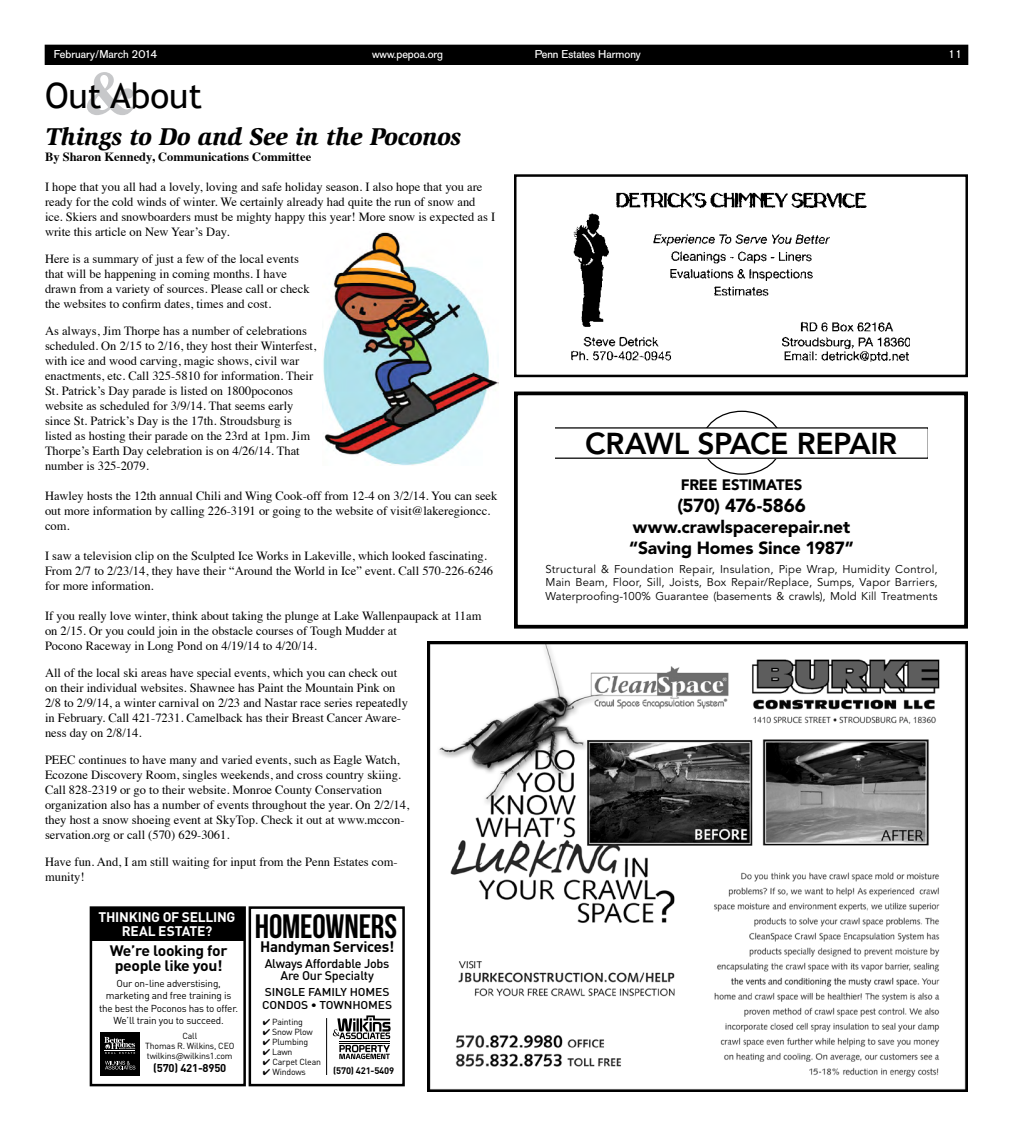
<style>
.page{position:relative;width:1013px;height:1137px;background:#fff}
.page>*{position:absolute;margin:0;border:0;box-sizing:border-box;transform-origin:0 0}
.t1{font:700 62.5px "New Baskerville";color:#c7c8ca}
.t2{font:35px "Trebuchet MS";color:#000}
.t3{font:33.75px "Bebas Neue";letter-spacing:-.005em;color:#000}
.t4{font:800 30px "Avenir";letter-spacing:-.015em;color:#000}
.t5{font:italic 900 25px "Slimbach";letter-spacing:-.01em;color:#000}
.t6{font:900 18.75px "Avenir";letter-spacing:-.03em;color:#000}
.t7{font:900 17.5px/21px "Avenir";letter-spacing:-.01em;color:#000}
.t8{font:700 15px/15px "DINOT";letter-spacing:-.02em;color:#000;text-align:center;scale:1.05 1}
.t9{font:700 15px "DINOT";letter-spacing:-.02em;color:#000}
.t10{font:900 15px "Avenir";letter-spacing:-.015em;color:#000}
.t11{font:700 13.75px/13.8px "DINOT";letter-spacing:-.02em;color:#fff;text-align:center}
.t12{font:12.5px/15px "Times";color:#000}
.t13{font:700 12.5px "Times";color:#000}
.t14{font:500 12.5px/12.5px "DINOT";letter-spacing:-.02em;color:#000;text-align:center}
.t15{font:11.25px/13.5px "Avenir";letter-spacing:.005em;color:#000;text-align:justify}
.t16{font:11.25px "AG Old Face";color:#fff}
.t17{font:500 11.25px/12.6px "DINOT";letter-spacing:-.01em;color:#000;scale:1.07 1}
.t18{font:700 11.25px "DINOT";letter-spacing:-.02em;color:#000}
.t19{font:10px/12.5px "DINOT";letter-spacing:-.02em;color:#000;text-align:center}
.t20{font:700 9.38px "DINOT";letter-spacing:-.02em;color:#000}
.t21{font:8.75px/10px "DINOT";letter-spacing:-.02em;color:#000;text-align:center}
</style>
<div class="page">
<div style="left:45px;top:45px;width:922px;height:19px;background:#000"></div>
<div style="left:45px;top:45px;width:923px;height:20px;border:1px solid #000"></div>
<img style="left:428px;top:642px;width:540px;height:450px">
<div style="left:90px;top:906px;width:156px;height:180px;border:2px solid #000"></div>
<div style="left:248px;top:906px;width:157px;height:180px;border:2px solid #000"></div>
<div style="left:90px;top:908px;width:155px;height:33px;background:#000"></div>
<div style="left:100px;top:1032px;width:40px;height:44px;background:#000"></div>
<svg style="left:104px;top:1036px;width:32px;height:18px"></svg>
<svg style="left:105px;top:1060px;width:31px;height:10px"></svg>
<svg style="left:105px;top:1061px;width:30px;height:8px"></svg>
<svg style="left:333px;top:1015px;width:57px;height:24px"></svg>
<svg style="left:339px;top:1045px;width:51px;height:14px"></svg>
<hr style="left:339px;top:1041px;width:51px;height:1px;background:#000">
<hr style="left:339px;top:1043px;width:51px;height:1px;background:#000">
<hr style="left:326px;top:1018px;width:1px;height:57px;background:#000">
<img style="left:323px;top:231px;width:176px;height:234px">
<div style="left:514px;top:174px;width:454px;height:203px;border:2px solid #000"></div>
<img style="left:571px;top:193px;width:338px;height:169px">
<div style="left:553px;top:427px;width:375px;height:32px;border:1px solid #000"></div>
<div style="left:514px;top:391px;width:454px;height:238px;border:4px solid #000"></div>
<div style="left:542px;top:423px;width:12px;height:39px;background:#fff"></div>
<div style="left:927px;top:423px;width:13px;height:40px;background:#fff"></div>
<p class="t16" style="left:54px;top:47px;width:105px">February/March 2014</p>
<p class="t16" style="left:372px;top:47px;width:73px">www.pepoa.org</p>
<p class="t16" style="left:534px;top:47px;width:108px">Penn Estates Harmony</p>
<p class="t16" style="left:948px;top:48px;width:16px">11</p>
<h1 class="t1" style="left:84px;top:58px;width:51px">&amp;</h1>
<h2 class="t2" style="left:45px;top:75px;width:159px">Out About</h2>
<h3 class="t5" style="left:45px;top:121px;width:417px">Things to Do and See in the Poconos</h3>
<p class="t13" style="left:45px;top:145px;width:268px">By Sharon Kennedy, Communications Committee</p>
<p class="t12" style="left:45px;top:178px;width:451px">I hope that you all had a lovely, loving and safe holiday season. I also hope that you are ready for the cold winds of winter. We certainly already had quite the run of snow and ice. Skiers and snowboarders must be mighty happy this year! More snow is expected as I write this article on New Year’s Day.</p>
<p class="t12" style="left:45px;top:250px;width:266px">Here is a summary of just a few of the local events that will be happening in coming months. I have drawn from a variety of sources. Please call or check the websites to confirm dates, times and cost.</p>
<p class="t12" style="left:45px;top:322px;width:273px">As always, Jim Thorpe has a number of celebrations scheduled. On 2/15 to 2/16, they host their Winterfest, with ice and wood carving, magic shows, civil war enactments, etc. Call 325-5810 for information. Their St. Patrick’s Day parade is listed on 1800poconos website as scheduled for 3/9/14. That seems early since St. Patrick’s Day is the 17th. Stroudsburg is listed as hosting their parade on the 23rd at 1pm. Jim Thorpe’s Earth Day celebration is on 4/26/14. That number is 325-2079.</p>
<p class="t12" style="left:45px;top:487px;width:454px">Hawley hosts the 12th annual Chili and Wing Cook-off from 12-4 on 3/2/14. You can seek out more information by calling 226-3191 or going to the website of visit@lakeregioncc. com.</p>
<p class="t12" style="left:45px;top:547px;width:450px">I saw a television clip on the Sculpted Ice Works in Lakeville, which looked fascinating.<br>From 2/7 to 2/23/14, they have their “Around the World in Ice” event. Call 570-226-6246 for more information.</p>
<p class="t12" style="left:45px;top:607px;width:438px">If you really love winter, think about taking the plunge at Lake Wallenpaupack at 11am on 2/15. Or you could join in the obstacle courses of Tough Mudder at<br>Pocono Raceway in Long Pond on 4/19/14 to 4/20/14.</p>
<p class="t12" style="left:45px;top:664px;width:364px">All of the local ski areas have special events, which you can check out on their individual websites. Shawnee has Paint the Mountain Pink on 2/8 to 2/9/14, a winter carnival on 2/23 and Nastar race series repeatedly in February. Call 421-7231. Camelback has their Breast Cancer Aware&shy;ness day on 2/8/14.</p>
<p class="t12" style="left:45px;top:751px;width:365px">PEEC continues to have many and varied events, such as Eagle Watch, Ecozone Discovery Room, singles weekends, and cross country skiing.<br>Call 828-2319 or go to their website. Monroe County Conservation organization also has a number of events throughout the year. On 2/2/14, they host a snow shoeing event at SkyTop. Check it out at www.mccon&shy;servation.org or call (570) 629-3061.</p>
<p class="t12" style="left:45px;top:853px;width:354px">Have fun. And, I am still waiting for input from the Penn Estates com&shy;munity!</p>
<p class="t11" style="left:98px;top:910px;width:138px">THINKING OF SELLING<br>REAL ESTATE?</p>
<h3 class="t3" style="left:255px;top:908px;width:144px">HOMEOWNERS</h3>
<p class="t8" style="left:110px;top:942px;width:114px">We’re looking for people like you!</p>
<p class="t19" style="left:99px;top:977px;width:141px">Our on-line adverstising, marketing and free training is the best the Poconos has to offer.<br>We’ll train you to succeed.</p>
<p class="t9" style="left:260px;top:937px;width:136px">Handyman Services!</p>
<p class="t14" style="left:265px;top:957px;width:126px">Always Affordable Jobs<br>Are Our Specialty</p>
<p class="t17" style="left:262px;top:985px;width:123px">SINGLE FAMILY HOMES<br>CONDOS • TOWNHOMES</p>
<p class="t21" style="left:263px;top:1016px;width:41px">✔ Painting</p>
<p class="t21" style="left:263px;top:1026px;width:51px">✔ Snow Plow</p>
<p class="t21" style="left:263px;top:1036px;width:47px">✔ Plumbing</p>
<p class="t21" style="left:263px;top:1046px;width:31px">✔ Lawn</p>
<p class="t21" style="left:263px;top:1056px;width:60px">✔ Carpet Clean</p>
<p class="t21" style="left:263px;top:1066px;width:44px">✔ Windows</p>
<p class="t21" style="left:145px;top:1030px;width:91px">Call<br>Thomas R. Wilkins, CEO twilkins@wilkins1.com</p>
<p class="t18" style="left:153px;top:1061px;width:75px">(570) 421-8950</p>
<p class="t20" style="left:333px;top:1064px;width:62px">(570) 421-5409</p>
<h3 class="t4" style="left:585px;top:426px;width:313px">CRAWL SPACE REPAIR</h3>
<p class="t10" style="left:680px;top:475px;width:123px">FREE ESTIMATES</p>
<h3 class="t6" style="left:677px;top:494px;width:130px">(570) 476-5866</h3>
<h3 class="t7" style="left:629px;top:516px;width:226px">www.crawlspacerepair.net “Saving Homes Since 1987”</h3>
<p class="t15" style="left:545px;top:563px;width:394px">Structural &amp; Foundation Repair, Insulation, Pipe Wrap, Humidity Control, Main Beam, Floor, Sill, Joists, Box Repair/Replace, Sumps, Vapor Barriers, Waterproofing-100% Guarantee (basements &amp; crawls), Mold Kill Treatments</p>
</div>
